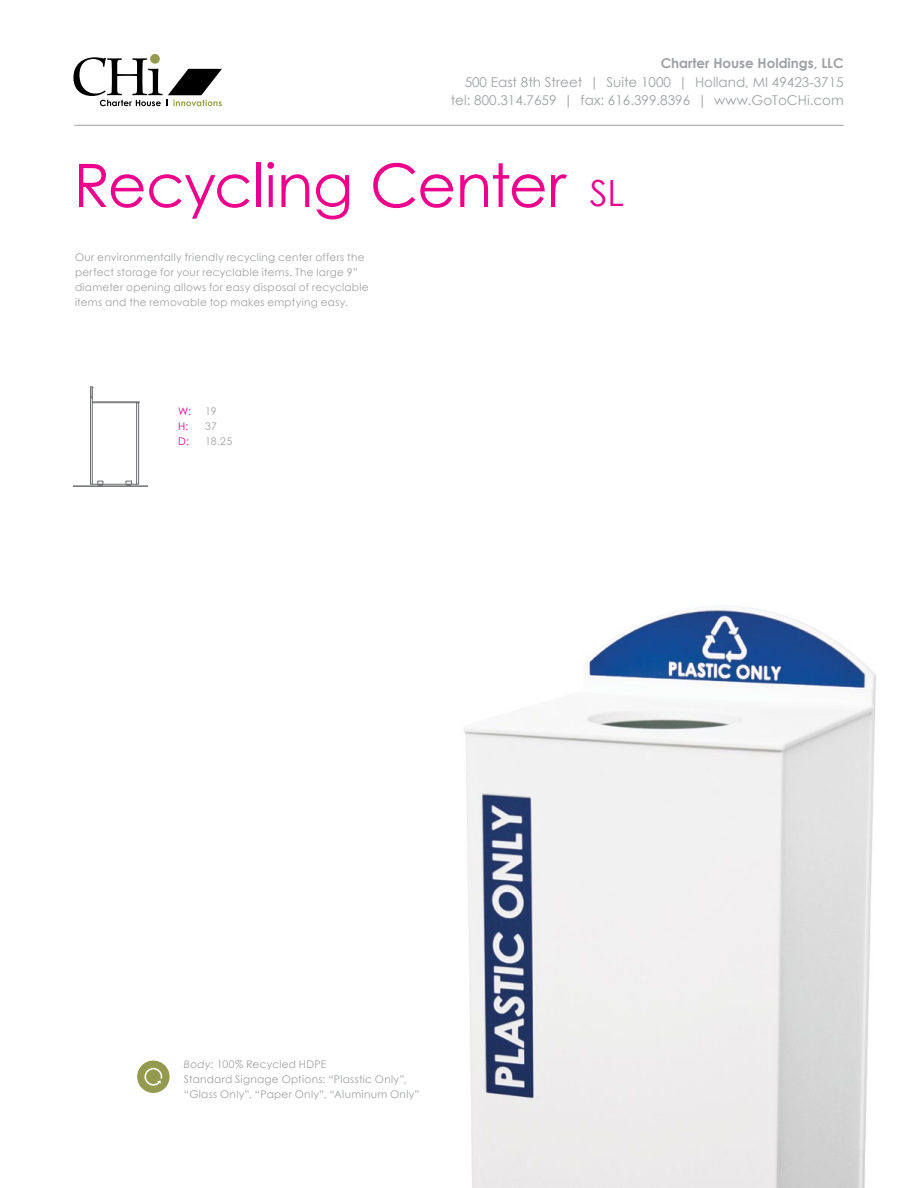
<style>
.page{position:relative;width:918px;height:1188px;background:#fff}
.page>*{position:absolute;margin:0;border:0;box-sizing:border-box;transform-origin:0 0}
.t1{font:60px "Century Gothic";letter-spacing:-.01em;color:#ec008c}
.t2{font:36px "Century Gothic";color:#ec008c}
.t3{font:13.5px/18.3px "Century Gothic";color:#9fa1a4;text-align:right}
.Specs{font:10.5px/15px "Century Gothic";letter-spacing:.025em;color:#9fa1a4}
.Specs-2{font:10.5px "Century Gothic";color:#ec008c}
.s1{font-weight:700}
.s2{font-style:italic}
</style>
<div class="page">
<div style="left:150px;top:54px;width:10px;height:10px;background:#949b50;border-radius:50%"></div>
<svg style="left:73px;top:57px;width:149px;height:49px"></svg>
<hr style="left:74px;top:125px;width:770px;height:1px;background:#9fa1a4">
<img style="left:464px;top:606px;width:412px;height:582px">
<div style="left:137px;top:1061px;width:33px;height:32px;background:#949b50;border-radius:50%"></div>
<svg style="left:144px;top:1068px;width:18px;height:18px"></svg>
<svg style="left:90px;top:386px;width:50px;height:99px"></svg>
<hr style="left:73px;top:485px;width:75px;height:2px;background:#6d6e71">
<p class="t3" style="left:451px;top:54px;width:395px"><span class="s1">Charter House Holdings, LLC<br></span>500 East 8th Street | Suite 1000 | Holland, MI 49423-3715 tel: 800.314.7659 | fax: 616.399.8396 | www.GoToCHi.com</p>
<p class="t1" style="left:74px;top:143px;width:494px">Recycling Center</p>
<p class="Specs" style="left:75px;top:249px;width:295px">Our environmentally friendly recycling center offers the perfect storage for your recyclable items. The large 9” diameter opening allows for easy disposal of recyclable items and the removable top makes emptying easy.</p>
<p class="t2" style="left:590px;top:168px;width:36px">SL</p>
<p class="Specs-2" style="left:178px;top:404px;width:14px">W:</p>
<p class="Specs" style="left:205px;top:404px;width:13px">19</p>
<p class="Specs-2" style="left:178px;top:419px;width:12px">H:</p>
<p class="Specs" style="left:205px;top:419px;width:13px">37</p>
<p class="Specs-2" style="left:178px;top:434px;width:12px">D:</p>
<p class="Specs" style="left:205px;top:434px;width:28px">18.25</p>
<p class="Specs" style="left:184px;top:1057px;width:237px"><span class="s2">Body:</span> 100% Recycled HDPE<br>Standard Signage Options: “Plasstic Only”, “Glass Only”, “Paper Only”, “Aluminum Only”</p>
</div>
